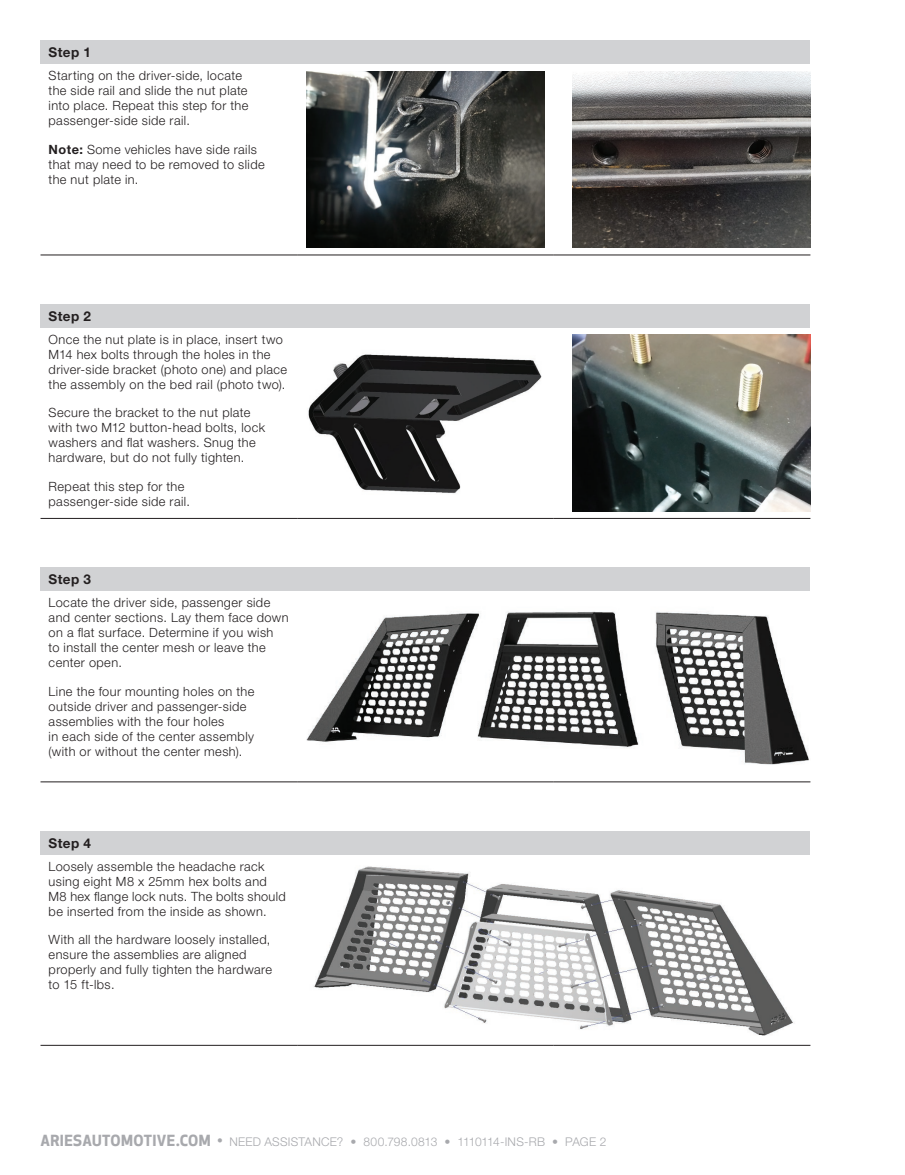
<style>
.page{position:relative;width:905px;height:1175px;background:#fff}
.page>*{position:absolute;margin:0;border:0;box-sizing:border-box;transform-origin:0 0}
.t1{font:700 13.5px "Helvetica Neue LT Std";letter-spacing:.03em;color:#231f20}
.t2{font:300 12.75px/15px "Helvetica Neue LT Std";letter-spacing:.035em;color:#231f20}
.t3{font:300 12px "Helvetica Neue LT Std";letter-spacing:.015em;color:#a8a9ad}
.s1{font-weight:700}
.s2{font-family:"Apex New";font-weight:700;font-size:15px}
.s3{font-family:"Apex New";font-weight:500;font-size:15px}
</style>
<div class="page">
<div style="left:40px;top:40px;width:770px;height:24px;background:#d1d2d4"></div>
<hr style="left:40px;top:254px;width:257px;height:1px;background:#231f20">
<hr style="left:297px;top:254px;width:257px;height:1px;background:#231f20">
<hr style="left:554px;top:254px;width:256px;height:1px;background:#231f20">
<img style="left:306px;top:71px;width:239px;height:177px">
<img style="left:572px;top:71px;width:238px;height:177px">
<div style="left:40px;top:304px;width:770px;height:24px;background:#d1d2d4"></div>
<hr style="left:40px;top:518px;width:257px;height:1px;background:#231f20">
<hr style="left:297px;top:518px;width:257px;height:1px;background:#231f20">
<hr style="left:554px;top:518px;width:256px;height:1px;background:#231f20">
<img style="left:308px;top:354px;width:234px;height:140px">
<img style="left:572px;top:335px;width:238px;height:176px">
<div style="left:40px;top:567px;width:770px;height:24px;background:#d1d2d4"></div>
<hr style="left:40px;top:781px;width:257px;height:1px;background:#231f20">
<hr style="left:297px;top:781px;width:257px;height:1px;background:#231f20">
<hr style="left:554px;top:781px;width:256px;height:1px;background:#231f20">
<img style="left:306px;top:611px;width:503px;height:154px">
<div style="left:40px;top:831px;width:770px;height:23px;background:#d1d2d4"></div>
<hr style="left:40px;top:1045px;width:257px;height:1px;background:#231f20">
<hr style="left:297px;top:1045px;width:257px;height:1px;background:#231f20">
<hr style="left:554px;top:1045px;width:256px;height:1px;background:#231f20">
<img style="left:313px;top:866px;width:480px;height:170px">
<p class="t1" style="left:49px;top:44px;width:44px">Step 1</p>
<p class="t2" style="left:49px;top:68px;width:201px">Starting on the driver-side, locate the side rail and slide the nut plate into place. Repeat this step for the passenger-side side rail.</p>
<p class="t2" style="left:49px;top:141px;width:217px"><span class="s1">Note:</span> Some vehicles have side rails that may need to be removed to slide the nut plate in.</p>
<p class="t1" style="left:49px;top:307px;width:44px">Step 2</p>
<p class="t2" style="left:49px;top:331px;width:240px">Once the nut plate is in place, insert two M14 hex bolts through the holes in the driver-side bracket (photo one) and place the assembly on the bed rail (photo two).</p>
<p class="t2" style="left:49px;top:405px;width:218px">Secure the bracket to the nut plate with two M12 button-head bolts, lock washers and flat washers. Snug the hardware, but do not fully tighten.</p>
<p class="t2" style="left:49px;top:478px;width:143px">Repeat this step for the passenger-side side rail.</p>
<p class="t1" style="left:49px;top:571px;width:44px">Step 3</p>
<p class="t2" style="left:49px;top:595px;width:241px">Locate the driver side, passenger side and center sections. Lay them face down on a flat surface. Determine if you wish<br>to install the center mesh or leave the center open.</p>
<p class="t2" style="left:49px;top:683px;width:207px">Line the four mounting holes on the outside driver and passenger-side assemblies with the four holes<br>in each side of the center assembly (with or without the center mesh).</p>
<p class="t1" style="left:49px;top:834px;width:44px">Step 4</p>
<p class="t2" style="left:49px;top:858px;width:238px">Loosely assemble the headache rack using eight M8 x 25mm hex bolts and M8 hex flange lock nuts. The bolts should be inserted from the inside as shown.</p>
<p class="t2" style="left:49px;top:932px;width:225px">With all the hardware loosely installed, ensure the assemblies are aligned properly and fully tighten the hardware to 15 ft-lbs.</p>
<p class="t3" style="left:40px;top:1134px;width:567px"><span class="s2">ARIESAUTOMOTIVE.COM</span> <span class="s3">•</span> NEED ASSISTANCE? • 800.798.0813 • 1110114-INS-RB • PAGE 2</p>
</div>
